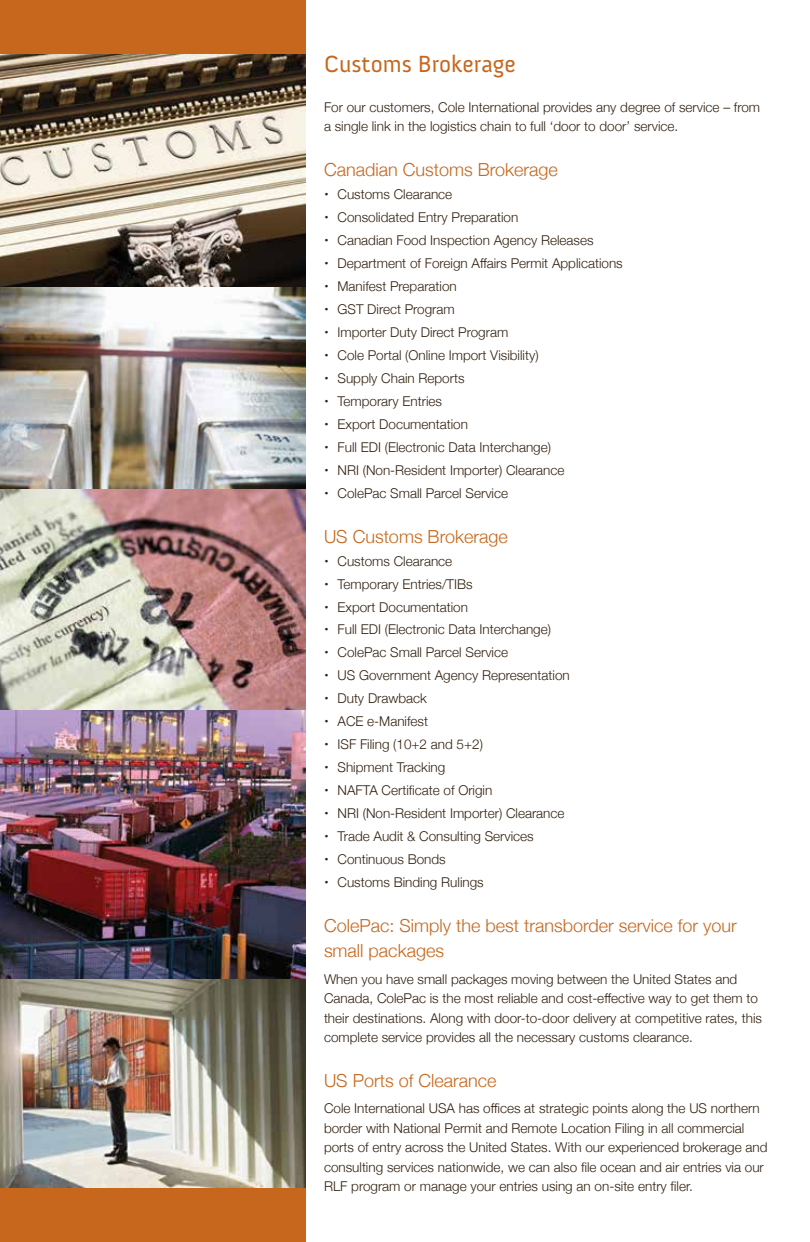
<style>
.page{position:relative;width:810px;height:1242px;background:#fff}
.page>*{position:absolute;margin:0;border:0;box-sizing:border-box;transform-origin:0 0}
.t1{font:24px "Anivers";color:#c6671d}
.t2{font:300 18px/25.5px "Helvetica Neue";color:#c6671d}
.t3{font:300 13.5px/23px "Helvetica Neue";color:#322110}
</style>
<div class="page">
<div style="left:0;top:0;width:306px;height:54px;background:#c6671d"></div>
<div style="left:0;top:1188px;width:306px;height:54px;background:#c6671d"></div>
<img style="left:0;top:54px;width:306px;height:1134px">
<h1 class="t1" style="left:324px;top:51px;width:193px">Customs Brokerage</h1>
<p class="t3" style="left:324px;top:97px;width:438px;line-height:19.5px">For our customers, Cole International provides any degree of service – from a single link in the logistics chain to full ‘door to door’ service.</p>
<h2 class="t2" style="left:324px;top:156px;width:235px">Canadian Customs Brokerage</h2>
<p class="t3" style="left:338px;top:182px;width:287px">Customs Clearance<br>Consolidated Entry Preparation<br>Canadian Food Inspection Agency Releases<br>Department of Foreign Affairs Permit Applications<br>Manifest Preparation<br>GST Direct Program<br>Importer Duty Direct Program<br>Cole Portal (Online Import Visibility)<br>Supply Chain Reports<br>Temporary Entries<br>Export Documentation<br>Full EDI (Electronic Data Interchange)<br>NRI (Non-Resident Importer) Clearance<br>ColePac Small Parcel Service</p>
<h2 class="t2" style="left:324px;top:522px;width:185px">US Customs Brokerage</h2>
<p class="t3" style="left:338px;top:549px;width:234px">Customs Clearance<br>Temporary Entries/TIBs<br>Export Documentation<br>Full EDI (Electronic Data Interchange)<br>ColePac Small Parcel Service<br>US Government Agency Representation<br>Duty Drawback<br>ACE e-Manifest<br>ISF Filing (10+2 and 5+2)<br>Shipment Tracking<br>NAFTA Certificate of Origin<br>NRI (Non-Resident Importer) Clearance<br>Trade Audit &amp; Consulting Services<br>Continuous Bonds<br>Customs Binding Rulings</p>
<h2 class="t2" style="left:324px;top:912px;width:414px">ColePac: Simply the best transborder service for your small packages</h2>
<p class="t3" style="left:324px;top:968px;width:440px;line-height:19.5px">When you have small packages moving between the United States and Canada, ColePac is the most reliable and cost-effective way to get them to their destinations. Along with door-to-door delivery at competitive rates, this complete service provides all the necessary customs clearance.</p>
<h2 class="t2" style="left:324px;top:1067px;width:174px">US Ports of Clearance</h2>
<p class="t3" style="left:324px;top:1098px;width:445px;line-height:19.5px">Cole International USA has offices at strategic points along the US northern border with National Permit and Remote Location Filing in all commercial ports of entry across the United States. With our experienced brokerage and consulting services nationwide, we can also file ocean and air entries via our RLF program or manage your entries using an on-site entry filer.</p>
</div>
